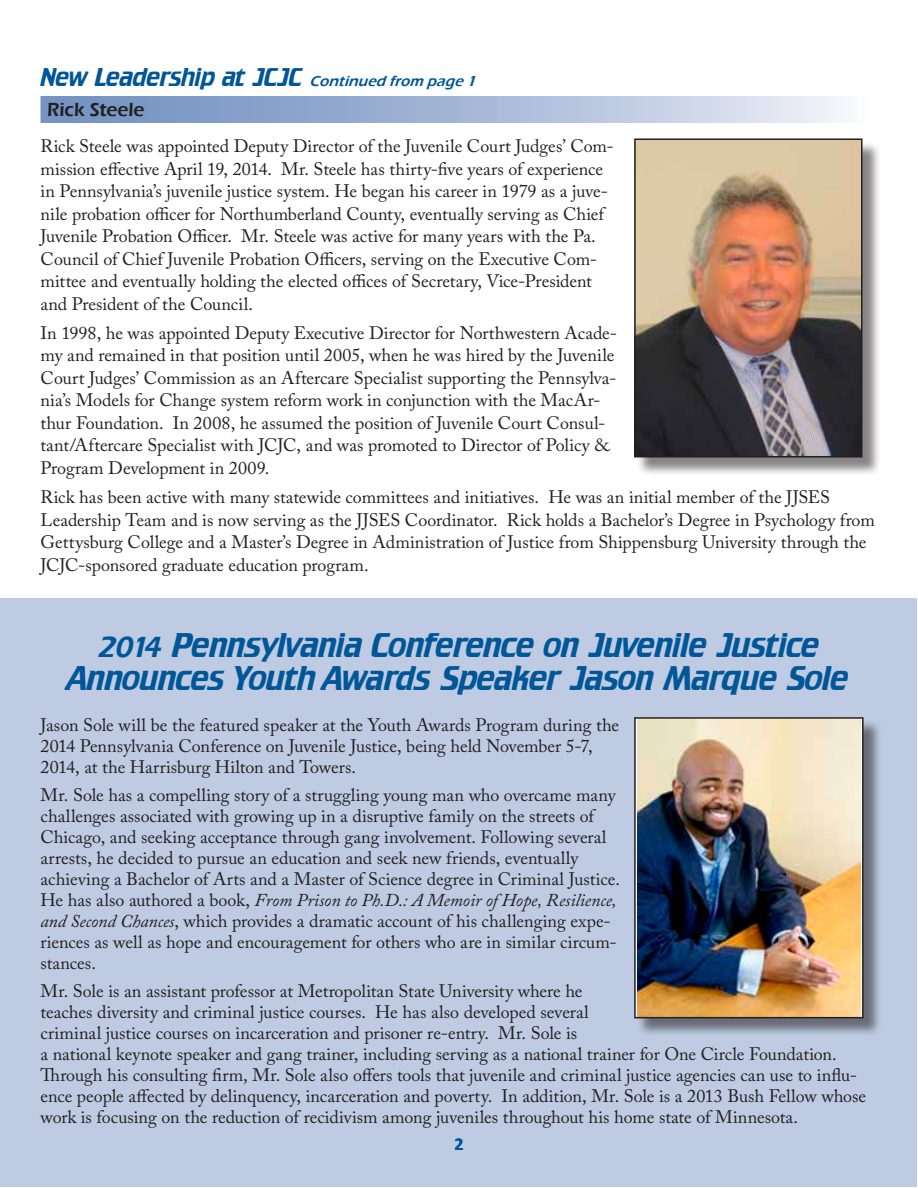
<style>
.page{position:relative;width:918px;height:1188px;background:#fff}
.page>*{position:absolute;margin:0;border:0;box-sizing:border-box;transform-origin:0 0}
.t1{font:30px/32.4px "Crillee";letter-spacing:-.015em;color:#005697;text-align:center}
.t2{font:22.5px "Crillee";letter-spacing:-.015em;color:#005697}
.t3{font:600 19.5px "Eras ITC";letter-spacing:-.005em;color:#231f20}
.t4{font:18px/22.5px "Adobe Caslon Pro";color:#231f20}
.t5{font:700 18px "Calibri";color:#005697}
.s1{font-family:"Eras ITC";font-weight:600;font-style:italic;font-size:15px}
.s2{font-style:italic}
</style>
<div class="page">
<div style="left:1px;top:598px;width:916px;height:589px;background:#becbe3"></div>
<svg style="left:40px;top:96px;width:805px;height:27px"></svg>
<div style="left:636px;top:141px;width:245px;height:335px;background:#231f20;opacity:.55"></div>
<img style="left:637px;top:141px;width:222px;height:314px">
<div style="left:634px;top:138px;width:228px;height:320px;border:2px solid #231f20"></div>
<div style="left:636px;top:719px;width:246px;height:318px;background:#231f20;opacity:.55"></div>
<img style="left:637px;top:720px;width:224px;height:295px">
<div style="left:634px;top:717px;width:230px;height:301px;border:2px solid #231f20"></div>
<p class="t2" style="left:40px;top:62px;width:441px">New Leadership at JCJC <span class="s1">Continued from page1</span></p>
<p class="t3" style="left:47px;top:99px;width:99px">Rick Steele</p>
<p class="t4" style="left:40px;top:135px;width:575px">Rick Steele was appointed Deputy Director of the Juvenile Court Judges’ Com&shy;mission effective April 19, 2014. Mr. Steele has thirty-five years of experience in Pennsylvania’s juvenile justice system. He began his career in 1979 as a juve&shy;nile probation officer for Northumberland County, eventually serving as Chief Juvenile Probation Officer. Mr. Steele was active for many years with the Pa.<br>Council of Chief Juvenile Probation Officers, serving on the Executive Com&shy;mittee and eventually holding the elected offices of Secretary, Vice-President and President of the Council.</p>
<p class="t4" style="left:40px;top:322px;width:578px">In 1998, he was appointed Deputy Executive Director for Northwestern Acade&shy;my and remained in that position until 2005, when he was hired by the Juvenile Court Judges’ Commission as an Aftercare Specialist supporting the Pennsylva&shy;nia’s Models for Change system reform work in conjunction with the MacAr&shy;thur Foundation. In 2008, he assumed the position of Juvenile Court Consul&shy;tant/Aftercare Specialist with JCJC, and was promoted to Director of Policy &amp; Program Development in 2009.</p>
<p class="t4" style="left:40px;top:486px;width:836px">Rick has been active with many statewide committees and initiatives. He was an initial member of the JJSES Leadership Team and is now serving as the JJSES Coordinator. Rick holds a Bachelor’s Degree in Psychology from Gettysburg College and a Master’s Degree in Administration of Justice from Shippensburg University through the JCJC-sponsored graduate education program.</p>
<h1 class="t1" style="left:69px;top:629px;width:781px">2014 Pennsylvania Conference on Juvenile Justice<br>Announces Youth Awards Speaker Jason Marque Sole</h1>
<p class="t4" style="left:40px;top:714px;width:580px;line-height:21px">Jason Sole will be the featured speaker at the Youth Awards Program during the<br>2014 Pennsylvania Conference on Juvenile Justice, being held November 5-7,<br>2014, at the Harrisburg Hilton and Towers.</p>
<p class="t4" style="left:40px;top:784px;width:581px;line-height:21px">Mr. Sole has a compelling story of a struggling young man who overcame many challenges associated with growing up in a disruptive family on the streets of Chicago, and seeking acceptance through gang involvement. Following several arrests, he decided to pursue an education and seek new friends, eventually achieving a Bachelor of Arts and a Master of Science degree in Criminal Justice.<br>He has also authored a book, <span class="s2">From Prison to Ph.D.: A Memoir of Hope, Resilience, and Second Chances</span>, which provides a dramatic account of his challenging expe&shy;riences as well as hope and encouragement for others who are in similar circum&shy;stances.</p>
<p class="t4" style="left:40px;top:980px;width:827px;line-height:21px">Mr. Sole is an assistant professor at Metropolitan State University where he<br>teaches diversity and criminal justice courses. He has also developed several<br>criminal justice courses on incarceration and prisoner re-entry. Mr. Sole is<br>a national keynote speaker and gang trainer, including serving as a national trainer for One Circle Foundation.<br>Through his consulting firm, Mr. Sole also offers tools that juvenile and criminal justice agencies can use to influ&shy;ence people affected by delinquency, incarceration and poverty. In addition, Mr. Sole is a 2013 Bush Fellow whose work is focusing on the reduction of recidivism among juveniles throughout his home state of Minnesota.</p>
<p class="t5" style="left:454px;top:1132px;width:11px">2</p>
</div>
